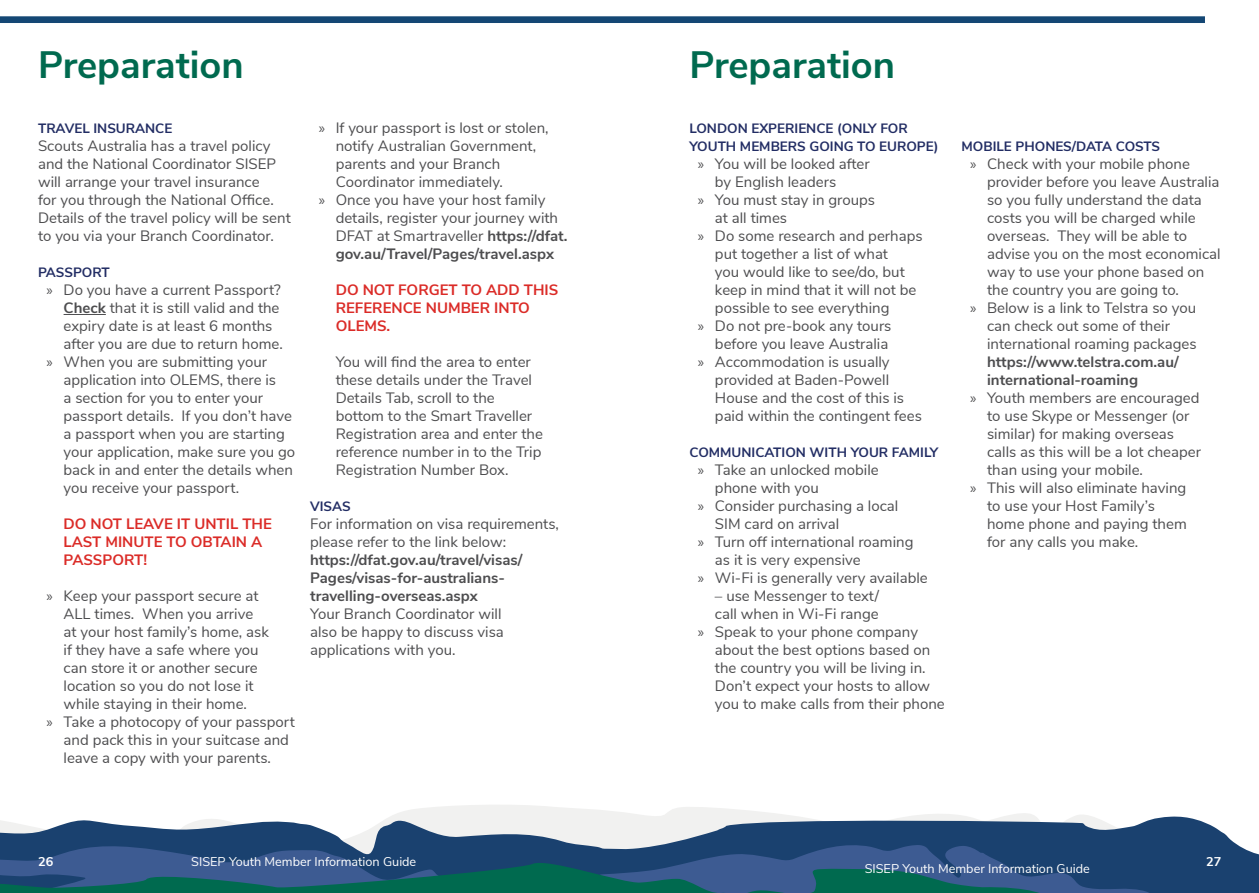
<style>
.page{position:relative;width:1259px;height:893px;background:#fff}
.page>*{position:absolute;margin:0;border:0;box-sizing:border-box;transform-origin:0 0}
.t1{font:700 38.1px "Nunito Sans";color:#006a4f}
.t2{font:15px/18px "Nunito Sans";color:#4d4d4f}
.t3{font:700 15px/18px "Nunito Sans";color:#4d4d4f}
.t4{font:700 15px/18px "Nunito Sans";color:#db2b27}
.t5{font:700 13.5px/18px "Nunito Sans";color:#222d64}
.t6{font:12.75px "Nunito Sans";color:#fff}
.t7{font:700 12.75px "Nunito Sans";color:#fff}
.s1{font-family:"Myriad Pro"}
.s2{font-weight:700}
</style>
<div class="page">
<svg style="left:390px;top:805px;width:792px;height:12px"></svg>
<svg style="left:0;top:817px;width:1234px;height:25px;fill:#1a416f"></svg>
<svg style="left:0;top:842px;width:1259px;height:15px;background:#294d7a"></svg>
<svg style="left:0;top:857px;width:1259px;height:36px;background:#205774"></svg>
<div style="left:0;top:16px;width:1205px;height:7px;background:#144774"></div>
<hr style="left:64px;top:314px;width:42px;height:1px;background:#4d4d4f">
<h1 class="t1" style="left:38px;top:37px;width:207px">Preparation</h1>
<h1 class="t1" style="left:689px;top:37px;width:207px">Preparation</h1>
<p class="t5" style="left:38px;top:119px;width:136px">TRAVEL INSURANCE</p>
<p class="t2" style="left:38px;top:136px;width:254px">Scouts Australia has a travel policy and the National Coordinator SISEP will arrange your travel insurance<br>for you through the National Office.<br>Details of the travel policy will be sent to you via your Branch Coordinator.</p>
<p class="t5" style="left:38px;top:263px;width:73px">PASSPORT</p>
<p class="t2" style="left:47px;top:280px;width:236px"><span class="s1">»</span> Do you have a current Passport?</p>
<p class="t2" style="left:64px;top:298px;width:217px"><span class="s2">Check</span> that it is still valid and the</p>
<p class="t2" style="left:64px;top:316px;width:210px">expiry date is at least 6 months</p>
<p class="t2" style="left:64px;top:334px;width:221px">after you are due to return home.</p>
<p class="t2" style="left:47px;top:352px;width:222px"><span class="s1">»</span> When you are submitting your</p>
<p class="t2" style="left:64px;top:370px;width:214px">application into OLEMS, there is</p>
<p class="t2" style="left:64px;top:388px;width:201px">a section for you to enter your</p>
<p class="t2" style="left:64px;top:406px;width:230px">passport details. If you don’t have</p>
<p class="t2" style="left:64px;top:424px;width:223px">a passport when you are starting</p>
<p class="t2" style="left:64px;top:442px;width:233px">your application, make sure you go</p>
<p class="t2" style="left:64px;top:460px;width:231px">back in and enter the details when</p>
<p class="t2" style="left:64px;top:478px;width:177px">you receive your passport.</p>
<p class="t4" style="left:64px;top:514px;width:210px">DO NOT LEAVE IT UNTIL THE<br>LAST MINUTE TO OBTAIN A<br>PASSPORT!</p>
<p class="t2" style="left:47px;top:586px;width:213px"><span class="s1">»</span> Keep your passport secure at</p>
<p class="t2" style="left:64px;top:604px;width:191px">ALL times. When you arrive</p>
<p class="t2" style="left:64px;top:622px;width:207px">at your host family’s home, ask</p>
<p class="t2" style="left:64px;top:640px;width:197px">if they have a safe where you</p>
<p class="t2" style="left:64px;top:658px;width:196px">can store it or another secure</p>
<p class="t2" style="left:64px;top:676px;width:191px">location so you do not lose it</p>
<p class="t2" style="left:64px;top:694px;width:185px">while staying in their home.</p>
<p class="t2" style="left:47px;top:712px;width:250px"><span class="s1">»</span> Take a photocopy of your passport</p>
<p class="t2" style="left:64px;top:730px;width:227px">and pack this in your suitcase and</p>
<p class="t2" style="left:64px;top:748px;width:209px">leave a copy with your parents.</p>
<p class="t2" style="left:319px;top:118px;width:231px"><span class="s1">»</span> If your passport is lost or stolen,</p>
<p class="t2" style="left:336px;top:136px;width:202px">notify Australian Government,</p>
<p class="t2" style="left:336px;top:154px;width:166px">parents and your Branch</p>
<p class="t2" style="left:336px;top:172px;width:169px">Coordinator immediately.</p>
<p class="t2" style="left:319px;top:190px;width:228px"><span class="s1">»</span> Once you have your host family</p>
<p class="t2" style="left:336px;top:208px;width:224px">details, register your journey with</p>
<p class="t2" style="left:336px;top:226px;width:233px">DFAT at Smartraveller <span class="s2">https://dfat.</span></p>
<p class="t3" style="left:336px;top:244px;width:220px">gov.au/Travel/Pages/travel.aspx</p>
<p class="t4" style="left:336px;top:280px;width:224px">DO NOT FORGET TO ADD THIS<br>REFERENCE NUMBER INTO<br>OLEMS.</p>
<p class="t2" style="left:336px;top:352px;width:209px">You will find the area to enter these details under the Travel<br>Details Tab, scroll to the bottom to the Smart Traveller<br>Registration area and enter the reference number in to the Trip<br>Registration Number Box.</p>
<p class="t5" style="left:310px;top:497px;width:42px">VISAS</p>
<p class="t2" style="left:310px;top:514px;width:250px">For information on visa requirements, please refer to the link below:</p>
<p class="t3" style="left:310px;top:550px;width:214px">https://dfat.gov.au/travel/visas/<br>Pages/visas-for-australians&shy;travelling-overseas.aspx</p>
<p class="t2" style="left:310px;top:604px;width:195px">Your Branch Coordinator will also be happy to discuss visa applications with you.</p>
<p class="t5" style="left:689px;top:119px;width:251px">LONDON EXPERIENCE (ONLY FOR<br>YOUTH MEMBERS GOING TO EUROPE)</p>
<p class="t2" style="left:698px;top:154px;width:173px"><span class="s1">»</span> You will be looked after</p>
<p class="t2" style="left:715px;top:172px;width:123px">by English leaders</p>
<p class="t2" style="left:698px;top:190px;width:179px"><span class="s1">»</span> You must stay in groups</p>
<p class="t2" style="left:715px;top:208px;width:74px">at all times</p>
<p class="t2" style="left:698px;top:226px;width:226px"><span class="s1">»</span> Do some research and perhaps</p>
<p class="t2" style="left:715px;top:244px;width:175px">put together a list of what</p>
<p class="t2" style="left:715px;top:262px;width:191px">you would like to see/do, but</p>
<p class="t2" style="left:715px;top:280px;width:203px">keep in mind that it will not be</p>
<p class="t2" style="left:715px;top:298px;width:176px">possible to see everything</p>
<p class="t2" style="left:698px;top:316px;width:195px"><span class="s1">»</span> Do not pre-book any tours</p>
<p class="t2" style="left:715px;top:334px;width:175px">before you leave Australia</p>
<p class="t2" style="left:698px;top:352px;width:193px"><span class="s1">»</span> Accommodation is usually</p>
<p class="t2" style="left:715px;top:370px;width:176px">provided at Baden-Powell</p>
<p class="t2" style="left:715px;top:388px;width:191px">House and the cost of this is</p>
<p class="t2" style="left:715px;top:406px;width:208px">paid within the contingent fees</p>
<p class="t5" style="left:689px;top:443px;width:250px">COMMUNICATION WITH YOUR FAMILY</p>
<p class="t2" style="left:698px;top:460px;width:182px"><span class="s1">»</span> Take an unlocked mobile</p>
<p class="t2" style="left:715px;top:478px;width:105px">phone with you</p>
<p class="t2" style="left:698px;top:496px;width:202px"><span class="s1">»</span> Consider purchasing a local</p>
<p class="t2" style="left:715px;top:514px;width:126px">SIM card on arrival</p>
<p class="t2" style="left:698px;top:532px;width:217px"><span class="s1">»</span> Turn off international roaming</p>
<p class="t2" style="left:715px;top:550px;width:147px">as it is very expensive</p>
<p class="t2" style="left:698px;top:568px;width:231px"><span class="s1">»</span> Wi-Fi is generally very available</p>
<p class="t2" style="left:715px;top:586px;width:166px">– use Messenger to text/</p>
<p class="t2" style="left:715px;top:604px;width:165px">call when in Wi-Fi range</p>
<p class="t2" style="left:698px;top:622px;width:222px"><span class="s1">»</span> Speak to your phone company</p>
<p class="t2" style="left:715px;top:640px;width:217px">about the best options based on</p>
<p class="t2" style="left:715px;top:658px;width:212px">the country you will be living in.</p>
<p class="t2" style="left:715px;top:676px;width:217px">Don’t expect your hosts to allow</p>
<p class="t2" style="left:715px;top:694px;width:231px">you to make calls from their phone</p>
<p class="t5" style="left:961px;top:137px;width:200px">MOBILE PHONES/DATA COSTS</p>
<p class="t2" style="left:970px;top:154px;width:221px"><span class="s1">»</span> Check with your mobile phone</p>
<p class="t2" style="left:987px;top:172px;width:234px">provider before you leave Australia</p>
<p class="t2" style="left:987px;top:190px;width:216px">so you fully understand the data</p>
<p class="t2" style="left:987px;top:208px;width:210px">costs you will be charged while</p>
<p class="t2" style="left:987px;top:226px;width:202px">overseas. They will be able to</p>
<p class="t2" style="left:987px;top:244px;width:235px">advise you on the most economical</p>
<p class="t2" style="left:987px;top:262px;width:219px">way to use your phone based on</p>
<p class="t2" style="left:987px;top:280px;width:193px">the country you are going to.</p>
<p class="t2" style="left:970px;top:298px;width:228px"><span class="s1">»</span> Below is a link to Telstra so you</p>
<p class="t2" style="left:987px;top:316px;width:184px">can check out some of their</p>
<p class="t2" style="left:987px;top:334px;width:211px">international roaming packages</p>
<p class="t3" style="left:987px;top:352px;width:193px">https://www.telstra.com.au/</p>
<p class="t3" style="left:987px;top:370px;width:152px">international-roaming</p>
<p class="t2" style="left:970px;top:388px;width:231px"><span class="s1">»</span> Youth members are encouraged</p>
<p class="t2" style="left:987px;top:406px;width:204px">to use Skype or Messenger (or</p>
<p class="t2" style="left:987px;top:424px;width:188px">similar) for making overseas</p>
<p class="t2" style="left:987px;top:442px;width:215px">calls as this will be a lot cheaper</p>
<p class="t2" style="left:987px;top:460px;width:157px">than using your mobile.</p>
<p class="t2" style="left:970px;top:478px;width:218px"><span class="s1">»</span> This will also eliminate having</p>
<p class="t2" style="left:987px;top:496px;width:169px">to use your Host Family’s</p>
<p class="t2" style="left:987px;top:514px;width:201px">home phone and paying them</p>
<p class="t2" style="left:987px;top:532px;width:153px">for any calls you make.</p>
<p class="t7" style="left:38px;top:852px;width:17px">26</p>
<p class="t6" style="left:191px;top:852px;width:227px">SISEP Youth Member Information Guide</p>
<p class="t7" style="left:1206px;top:852px;width:17px">27</p>
<p class="t6" style="left:864px;top:859px;width:227px">SISEP Youth Member Information Guide</p>
</div>
